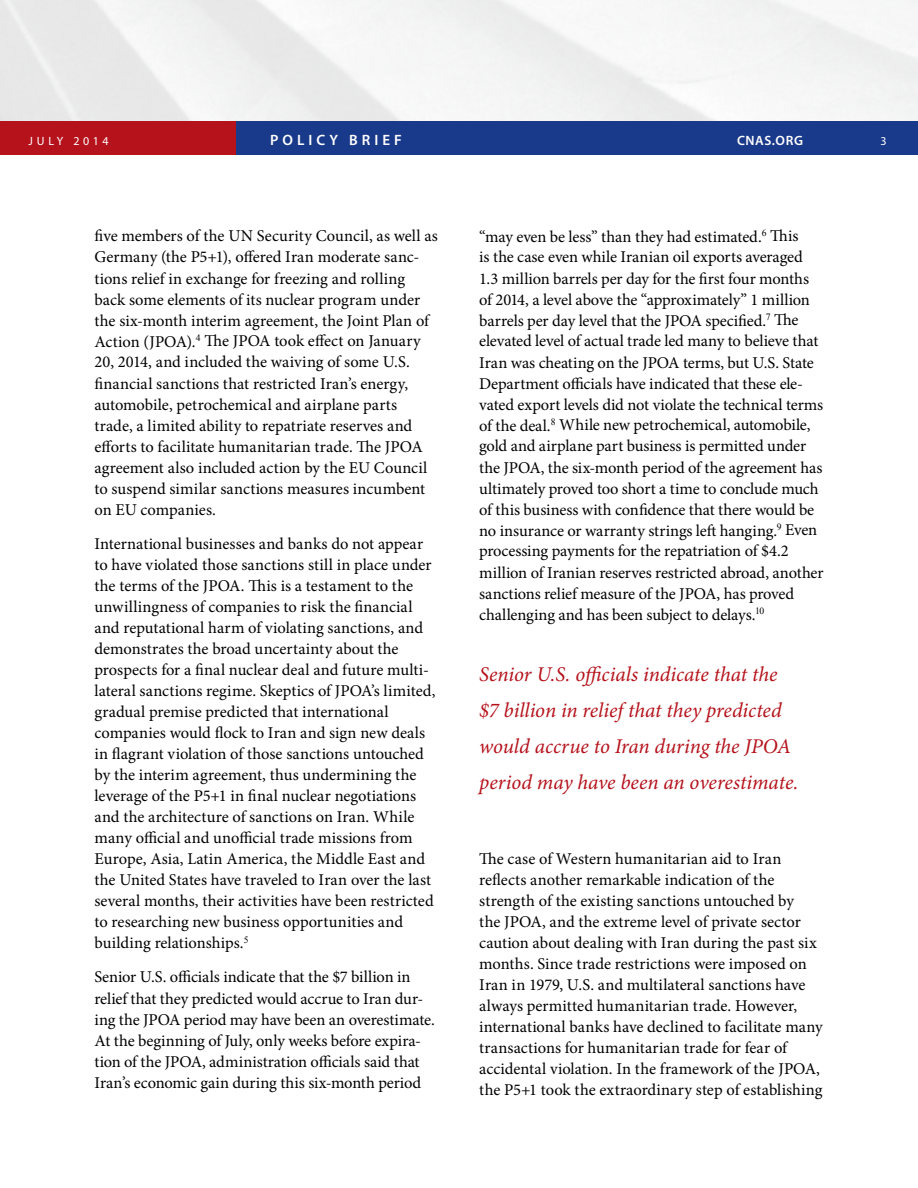
<style>
.page{position:relative;width:918px;height:1188px;background:#fff}
.page>*{position:absolute;margin:0;border:0;box-sizing:border-box;transform-origin:0 0}
.t1{font:italic 21px/36px "Minion Pro";letter-spacing:-.005em;color:#b5121b}
.t2{font:16.5px/21px "Minion Pro";color:#000}
.t3{font:600 15px "Myriad Pro";letter-spacing:.27em;color:#fff}
.t4{font:600 13.5px "Myriad Pro";letter-spacing:.045em;color:#fff}
.t5{font:12px "Myriad Pro";letter-spacing:.3em;color:#fff}
</style>
<div class="page">
<img style="left:0;top:0;width:918px;height:122px">
<div style="left:236px;top:122px;width:682px;height:33px;background:#19398a"></div>
<div style="left:0;top:122px;width:236px;height:33px;background:#b5121b"></div>
<p class="t5" style="left:29px;top:134px;width:82px">JULY 2014</p>
<p class="t3" style="left:270px;top:131px;width:133px">POLICY BRIEF</p>
<p class="t4" style="left:737px;top:132px;width:68px">CNAS.ORG</p>
<p class="t5" style="left:880px;top:134px;width:8px">3</p>
<p class="t2" style="left:94px;top:226px;width:345px">five members of the UN Security Council, as well as Germany (the P5+1), offered Iran moderate sanc&shy;tions relief in exchange for freezing and rolling back some elements of its nuclear program under the six-month interim agreement, the Joint Plan of Action (JPOA).<sup>4</sup> The JPOA took effect on January 20, 2014, and included the waiving of some U.S. financial sanctions that restricted Iran’s energy, automobile, petrochemical and airplane parts trade, a limited ability to repatriate reserves and efforts to facilitate humanitarian trade. The JPOA agreement also included action by the EU Council to suspend similar sanctions measures incumbent on EU companies.</p>
<p class="t2" style="left:94px;top:533px;width:342px">International businesses and banks do not appear to have violated those sanctions still in place under the terms of the JPOA. This is a testament to the unwillingness of companies to risk the financial and reputational harm of violating sanctions, and demonstrates the broad uncertainty about the prospects for a final nuclear deal and future multi&shy;lateral sanctions regime. Skeptics of JPOA’s limited, gradual premise predicted that international companies would flock to Iran and sign new deals in flagrant violation of those sanctions untouched by the interim agreement, thus undermining the leverage of the P5+1 in final nuclear negotiations and the architecture of sanctions on Iran. While many official and unofficial trade missions from Europe, Asia, Latin America, the Middle East and the United States have traveled to Iran over the last several months, their activities have been restricted to researching new business opportunities and building relationships.<sup>5</sup></p>
<p class="t2" style="left:95px;top:967px;width:342px">Senior U.S. officials indicate that the $7 billion in relief that they predicted would accrue to Iran dur&shy;ing the JPOA period may have been an overestimate.<br>At the beginning of July, only weeks before expira&shy;tion of the JPOA, administration officials said that Iran’s economic gain during this six-month period</p>
<p class="t2" style="left:479px;top:226px;width:346px">“may even be less” than they had estimated.<sup>6</sup> This<br>is the case even while Iranian oil exports averaged 1.3 million barrels per day for the first four months of 2014, a level above the “approximately” 1 million barrels per day level that the JPOA specified.<sup>7</sup> The elevated level of actual trade led many to believe that Iran was cheating on the JPOA terms, but U.S. State Department officials have indicated that these ele&shy;vated export levels did not violate the technical terms of the deal.<sup>8</sup> While new petrochemical, automobile, gold and airplane part business is permitted under the JPOA, the six-month period of the agreement has ultimately proved too short a time to conclude much of this business with confidence that there would be no insurance or warranty strings left hanging.<sup>9</sup> Even processing payments for the repatriation of $4.2 million of Iranian reserves restricted abroad, another sanctions relief measure of the JPOA, has proved challenging and has been subject to delays.<sup>10</sup></p>
<p class="t1" style="left:479px;top:657px;width:321px">Senior U.S. officials indicate that the $7 billion in relief that they predicted would accrue to Iran during the JPOA period may have been an overestimate.</p>
<p class="t2" style="left:479px;top:848px;width:345px">The case of Western humanitarian aid to Iran reflects another remarkable indication of the strength of the existing sanctions untouched by<br>the JPOA, and the extreme level of private sector caution about dealing with Iran during the past six months. Since trade restrictions were imposed on Iran in 1979, U.S. and multilateral sanctions have always permitted humanitarian trade. However, international banks have declined to facilitate many transactions for humanitarian trade for fear of accidental violation. In the framework of the JPOA, the P5+1 took the extraordinary step of establishing</p>
</div>
